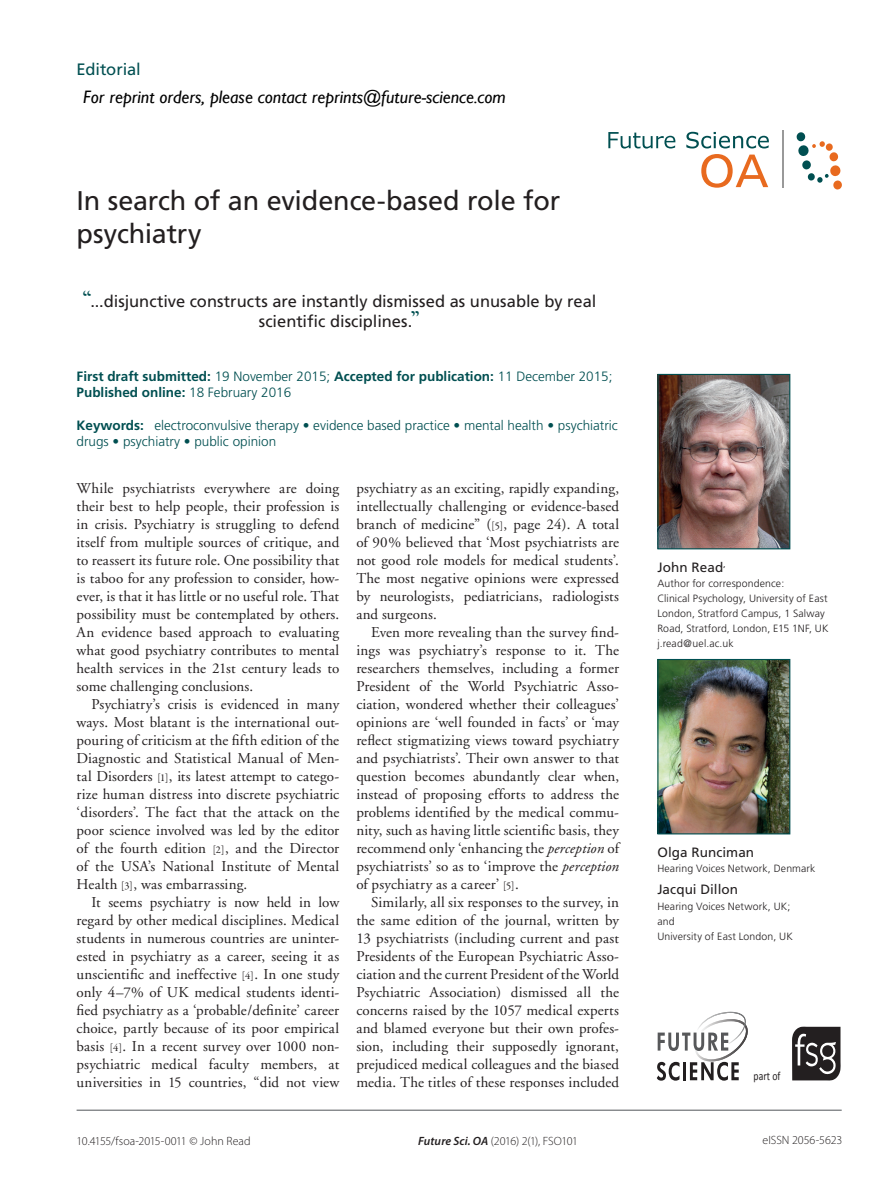
<style>
.page{position:relative;width:885px;height:1191px;background:#fff}
.page>*{position:absolute;margin:0;border:0;box-sizing:border-box;transform-origin:0 0}
.t1{font:27px/32.4px "Frutiger";letter-spacing:-.01em;color:#231f20}
.t2{font:italic 18px "Gill Sans";color:#000}
.t3{font:16.5px/19.8px "Frutiger";letter-spacing:-.005em;color:#231f20;text-align:center}
.t4{font:16.5px "Frutiger";letter-spacing:-.01em;color:#004f51}
.t5{font:15px/18px "Adobe Garamond";letter-spacing:.01em;color:#231f20;text-align:justify}
.t6{font:300 13.5px/16.2px "Frutiger";color:#004f51}
.t7{font:700 13.5px/16.2px "Frutiger";color:#004f51}
.t8{font:13.5px "Frutiger";letter-spacing:.005em;color:#231f20}
.t9{font:12.15px "Calibri";color:#231f20;scale:.81 1}
.t10{font:300 12px "Myriad Pro";letter-spacing:-.005em;color:#231f20}
.t11{font:300 12px "Myriad Pro";letter-spacing:-.04em;color:#231f20}
.t12{font:300 10.5px/15px "Frutiger";letter-spacing:.01em;color:#231f20}
.s1{font-family:"Californian FB";font-size:25.5px;color:#004f51}
.s2{font-weight:300}
.s3{font-weight:700}
.s4{font-family:"Garamond Premr Pro";font-size:10.5px}
.s5{font-style:italic}
.s6{font-weight:600;font-style:italic}
</style>
<div class="page">
<hr style="left:77px;top:1109px;width:764px;height:1px;background:#52555a">
<img style="left:659px;top:376px;width:129px;height:171px">
<div style="left:657px;top:374px;width:133px;height:175px;border:1px solid #004f51"></div>
<img style="left:659px;top:661px;width:129px;height:171px">
<div style="left:657px;top:659px;width:133px;height:175px;border:1px solid #004f51"></div>
<svg style="left:792px;top:1026px;width:48px;height:54px;background:#4c4849"></svg>
<svg style="left:656px;top:1011px;width:92px;height:69px"></svg>
<svg style="left:608px;top:132px;width:67px;height:17px"></svg>
<svg style="left:686px;top:132px;width:82px;height:16px"></svg>
<svg style="left:825px;top:143px;width:7px;height:8px"></svg>
<svg style="left:829px;top:152px;width:9px;height:10px"></svg>
<svg style="left:832px;top:180px;width:10px;height:10px"></svg>
<svg style="left:817px;top:165px;width:23px;height:18px"></svg>
<svg style="left:807px;top:173px;width:8px;height:8px"></svg>
<svg style="left:801px;top:160px;width:10px;height:10px"></svg>
<svg style="left:796px;top:132px;width:9px;height:10px"></svg>
<svg style="left:798px;top:141px;width:27px;height:15px"></svg>
<hr style="left:782px;top:130px;width:1px;height:57px;background:#999">
<svg style="left:701px;top:154px;width:67px;height:34px"></svg>
<p class="t4" style="left:77px;top:59px;width:66px">Editorial</p>
<p class="t2" style="left:83px;top:86px;width:424px">For reprint orders, please contact reprints@future-science.com</p>
<h1 class="t1" style="left:77px;top:184px;width:485px">In search of an evidence-based role for psychiatry</h1>
<p class="t3" style="left:82px;top:291px;width:515px"><span class="s1">“</span>...disjunctive constructs are instantly dismissed as unusable by real scientific disciplines.<span class="s1">”</span></p>
<p class="t7" style="left:77px;top:368px;width:537px">First draft submitted: <span class="s2">19 November 2015;</span> Accepted for publication: <span class="s2">11 December 2015;<br></span>Published online: <span class="s2">18 February 2016</span></p>
<p class="t6" style="left:77px;top:417px;width:543px"><span class="s3">Keywords:</span> electroconvulsive therapy • evidence based practice • mental health • psychiatric drugs • psychiatry • public opinion</p>
<p class="t5" style="left:77px;top:479px;width:264px">While psychiatrists everywhere are doing their best to help people, their profession is in crisis. Psychiatry is struggling to defend itself from multiple sources of critique, and to reassert its future role. One possibility that is taboo for any profession to consider, how&shy;ever, is that it has little or no useful role. That possibility must be contemplated by others.<br>An evidence based approach to evaluating what good psychiatry contributes to mental health services in the 21st century leads to some challenging conclusions.</p>
<p class="t5" style="left:77px;top:695px;width:264px;text-indent:15px">Psychiatry’s crisis is evidenced in many ways. Most blatant is the international out&shy;pouring of criticism at the fifth edition of the Diagnostic and Statistical Manual of Men&shy;tal Disorders <span class="s4">[1]</span>, its latest attempt to catego&shy;rize human distress into discrete psychiatric ‘disorders’. The fact that the attack on the poor science involved was led by the editor of the fourth edition <span class="s4">[2]</span>, and the Director of the USA’s National Institute of Mental Health <span class="s4">[3]</span>, was embarrassing.</p>
<p class="t5" style="left:77px;top:893px;width:264px;text-indent:15px">It seems psychiatry is now held in low regard by other medical disciplines. Medical students in numerous countries are uninter&shy;ested in psychiatry as a career, seeing it as unscientific and ineffective <span class="s4">[4]</span>. In one study only 4–7% of UK medical students identi&shy;fied psychiatry as a ‘probable/definite’ career choice, partly because of its poor empirical basis <span class="s4">[4]</span>. In a recent survey over 1000 non&shy;psychiatric medical faculty members, at universities in 15 countries, “did not view</p>
<p class="t5" style="left:356px;top:479px;width:264px">psychiatry as an exciting, rapidly expanding, intellectually challenging or evidence-based branch of medicine” (<span class="s4">[5]</span>, page 24). A total of 90% believed that ‘Most psychiatrists are not good role models for medical students’.<br>The most negative opinions were expressed by neurologists, pediatricians, radiologists and surgeons.</p>
<p class="t5" style="left:356px;top:623px;width:264px;text-indent:15px">Even more revealing than the survey find&shy;ings was psychiatry’s response to it. The researchers themselves, including a former President of the World Psychiatric Asso&shy;ciation, wondered whether their colleagues’ opinions are ‘well founded in facts’ or ‘may reflect stigmatizing views toward psychiatry and psychiatrists’. Their own answer to that question becomes abundantly clear when, instead of proposing efforts to address the problems identified by the medical commu&shy;nity, such as having little scientific basis, they recommend only ‘enhancing the <span class="s5">perception</span> of psychiatrists’ so as to ‘improve the <span class="s5">perception </span>of psychiatry as a career’ <span class="s4">[5]</span>.</p>
<p class="t5" style="left:356px;top:893px;width:264px;text-indent:15px">Similarly, all six responses to the survey, in the same edition of the journal, written by 13 psychiatrists (including current and past Presidents of the European Psychiatric Asso&shy;ciation and the current President of the World Psychiatric Association) dismissed all the concerns raised by the 1057 medical experts and blamed everyone but their own profes&shy;sion, including their supposedly ignorant, prejudiced medical colleagues and the biased media. The titles of these responses included</p>
<p class="t8" style="left:657px;top:559px;width:70px">John Read<sup>,</sup></p>
<p class="t12" style="left:657px;top:576px;width:173px">Author for correspondence:<br>Clinical Psychology, University of East<br>London, Stratford Campus, 1 Salway<br>Road, Stratford, London, E15 1NF, UK j.read@uel.ac.uk</p>
<p class="t8" style="left:657px;top:844px;width:98px">Olga Runciman</p>
<p class="t12" style="left:657px;top:861px;width:159px">Hearing Voices Network, Denmark</p>
<p class="t8" style="left:657px;top:882px;width:82px">Jacqui Dillon</p>
<p class="t12" style="left:657px;top:898px;width:137px">Hearing Voices Network, UK; and<br>University of East London, UK</p>
<p class="t9" style="left:753px;top:1068px;width:35px">part of</p>
<p class="t10" style="left:77px;top:1134px;width:175px">10.4155/fsoa-2015-0011 © John Read</p>
<p class="t11" style="left:418px;top:1134px;width:161px"><span class="s6">Future Sci. OA</span> (2016) 2(1), FSO101</p>
<p class="t10" style="left:762px;top:1133px;width:81px">eISSN 2056-5623</p>
</div>
